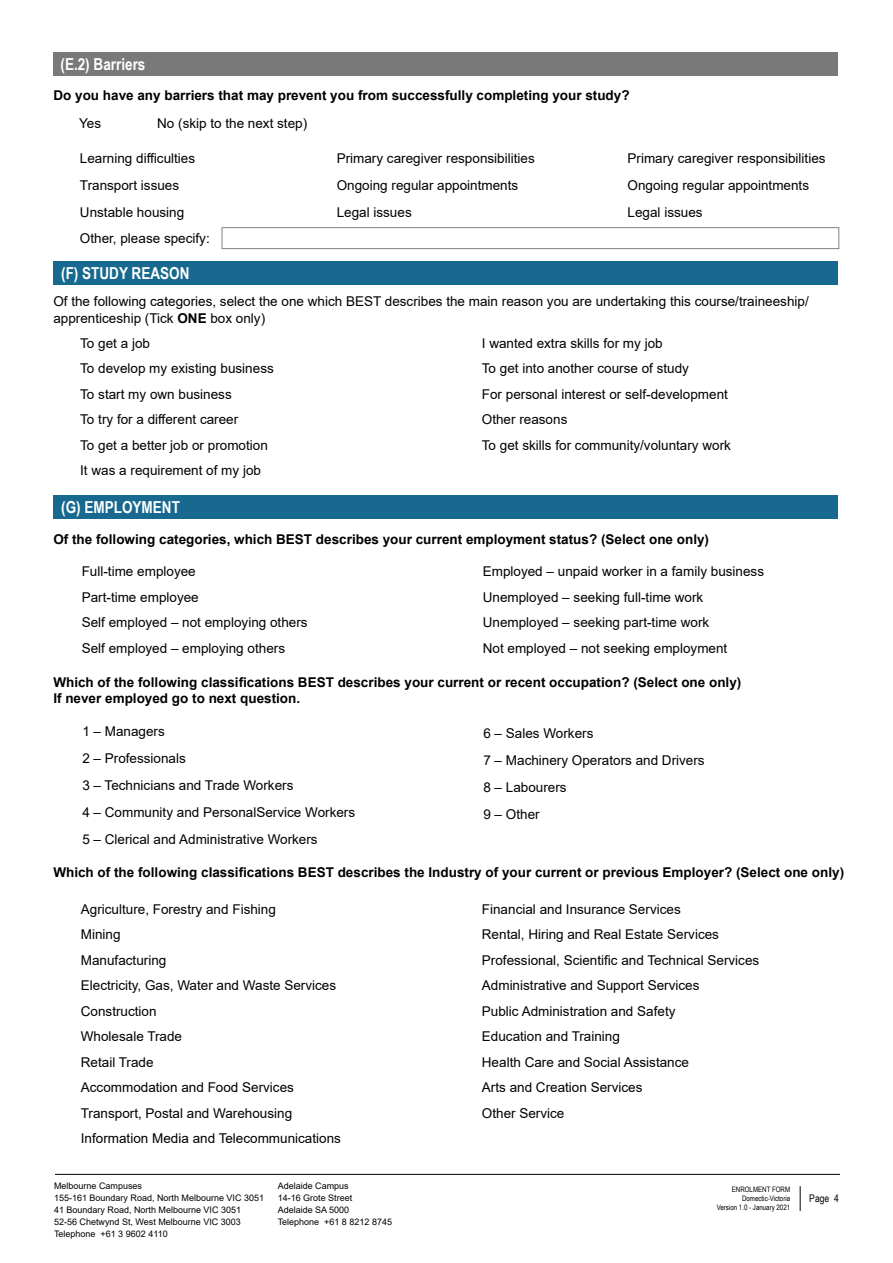
<style>
.page{position:relative;width:893px;height:1263px;background:#fff}
.page>*{position:absolute;margin:0;border:0;box-sizing:border-box;transform-origin:0 0}
.t1{font:700 16.5px "Arial Narrow";color:#fff}
.t2{font:13.5px/25.5px "Arial";color:#000}
.t3{font:700 13.5px/16.5px "Arial";color:#000}
.t4{font:10.5px "Arial Narrow";color:#000}
.t5{font:9px/12px "Arial";color:#000}
.t6{font:7.5px/9px "Arial Narrow";color:#000;text-align:right}
.s1{font-weight:700}
</style>
<div class="page">
<hr style="left:55px;top:1174px;width:785px;height:1px;background:#000">
<svg style="left:800px;top:1186px;width:1px;height:25px"></svg>
<div style="left:53px;top:495px;width:785px;height:24px;background:#18698f"></div>
<div style="left:53px;top:261px;width:785px;height:24px;background:#18698f"></div>
<div style="left:222px;top:227px;width:617px;height:22px;border:1px solid #808285"></div>
<div style="left:53px;top:52px;width:785px;height:24px;background:#79797a"></div>
<p class="t1" style="left:60px;top:52px;width:86px">(E.2) Barriers</p>
<p class="t3" style="left:53px;top:87px;width:578px">Do you have any barriers that may prevent you from successfully completing your study?</p>
<p class="t2" style="left:79px;top:111px;width:24px">Yes</p>
<p class="t2" style="left:157px;top:111px;width:152px">No (skip to the next step)</p>
<p class="t2" style="left:80px;top:145px;width:117px;line-height:27px">Learning difficulties<br>Transport issues<br>Unstable housing</p>
<p class="t2" style="left:337px;top:145px;width:200px;line-height:27px">Primary caregiver responsibilities<br>Ongoing regular appointments<br>Legal issues</p>
<p class="t2" style="left:80px;top:226px;width:131px">Other, please specify:</p>
<p class="t1" style="left:61px;top:261px;width:130px">(F) STUDY REASON</p>
<p class="t2" style="left:628px;top:145px;width:200px;line-height:27px">Primary caregiver responsibilities<br>Ongoing regular appointments<br>Legal issues</p>
<p class="t2" style="left:53px;top:293px;width:757px;line-height:16.5px">Of the following categories, select the one which BEST describes the main reason you are undertaking this course/traineeship/ apprenticeship (Tick <span class="s1">ONE</span> box only)</p>
<p class="t2" style="left:482px;top:330px;width:251px">I wanted extra skills for my job<br>To get into another course of study<br>For personal interest or self-development Other reasons<br>To get skills for community/voluntary work</p>
<p class="t2" style="left:80px;top:330px;width:195px">To get a job<br>To develop my existing business<br>To start my own business<br>To try for a different career<br>To get a better job or promotion<br>It was a requirement of my job</p>
<p class="t1" style="left:61px;top:495px;width:120px">(G) EMPLOYMENT</p>
<p class="t3" style="left:53px;top:531px;width:657px">Of the following categories, which BEST describes your current employment status? (Select one only)</p>
<p class="t2" style="left:82px;top:558px;width:227px">Full-time employee<br>Part-time employee<br>Self employed – not employing others<br>Self employed – employing others</p>
<p class="t2" style="left:483px;top:558px;width:283px">Employed – unpaid worker in a family business Unemployed – seeking full-time work Unemployed – seeking part-time work<br>Not employed – not seeking employment</p>
<p class="t3" style="left:53px;top:674px;width:689px">Which of the following classifications BEST describes your current or recent occupation? (Select one only)<br>If never employed go to next question.</p>
<p class="t2" style="left:82px;top:718px;width:274px;line-height:27px">1 – Managers<br>2 – Professionals<br>3 – Technicians and Trade Workers<br>4 – Community and PersonalService Workers<br>5 – Clerical and Administrative Workers</p>
<p class="t2" style="left:483px;top:719px;width:223px;line-height:27px">6 – Sales Workers<br>7 – Machinery Operators and Drivers<br>8 – Labourers<br>9 – Other</p>
<p class="t3" style="left:53px;top:864px;width:792px">Which of the following classifications BEST describes the Industry of your current or previous Employer? (Select one only)</p>
<p class="t2" style="left:81px;top:896px;width:262px">Agriculture, Forestry and Fishing<br>Mining<br>Manufacturing<br>Electricity, Gas, Water and Waste Services<br>Construction<br>Wholesale Trade<br>Retail Trade<br>Accommodation and Food Services<br>Transport, Postal and Warehousing<br>Information Media and Telecommunications</p>
<p class="t2" style="left:482px;top:896px;width:279px">Financial and Insurance Services<br>Rental, Hiring and Real Estate Services<br>Professional, Scientific and Technical Services<br>Administrative and Support Services<br>Public Administration and Safety<br>Education and Training<br>Health Care and Social Assistance<br>Arts and Creation Services<br>Other Service</p>
<p class="t5" style="left:54px;top:1180px;width:212px">Melbourne Campuses<br>155-161 Boundary Road, North Melbourne VIC 3051<br>41 Boundary Road, North Melbourne VIC 3051<br>52-56 Chetwynd St, West Melbourne VIC 3003<br>Telephone +61 3 9602 4110</p>
<p class="t5" style="left:278px;top:1180px;width:116px">Adelaide Campus<br>14-16 Grote Street<br>Adelaide SA 5000<br>Telephone +61 8 8212 8745</p>
<p class="t6" style="left:717px;top:1184px;width:75px">ENROLMENT FORM<br>Domectic-Victoria<br>Version 1.0 - January 2021</p>
<p class="t4" style="left:809px;top:1190px;width:31px">Page 4</p>
</div>
